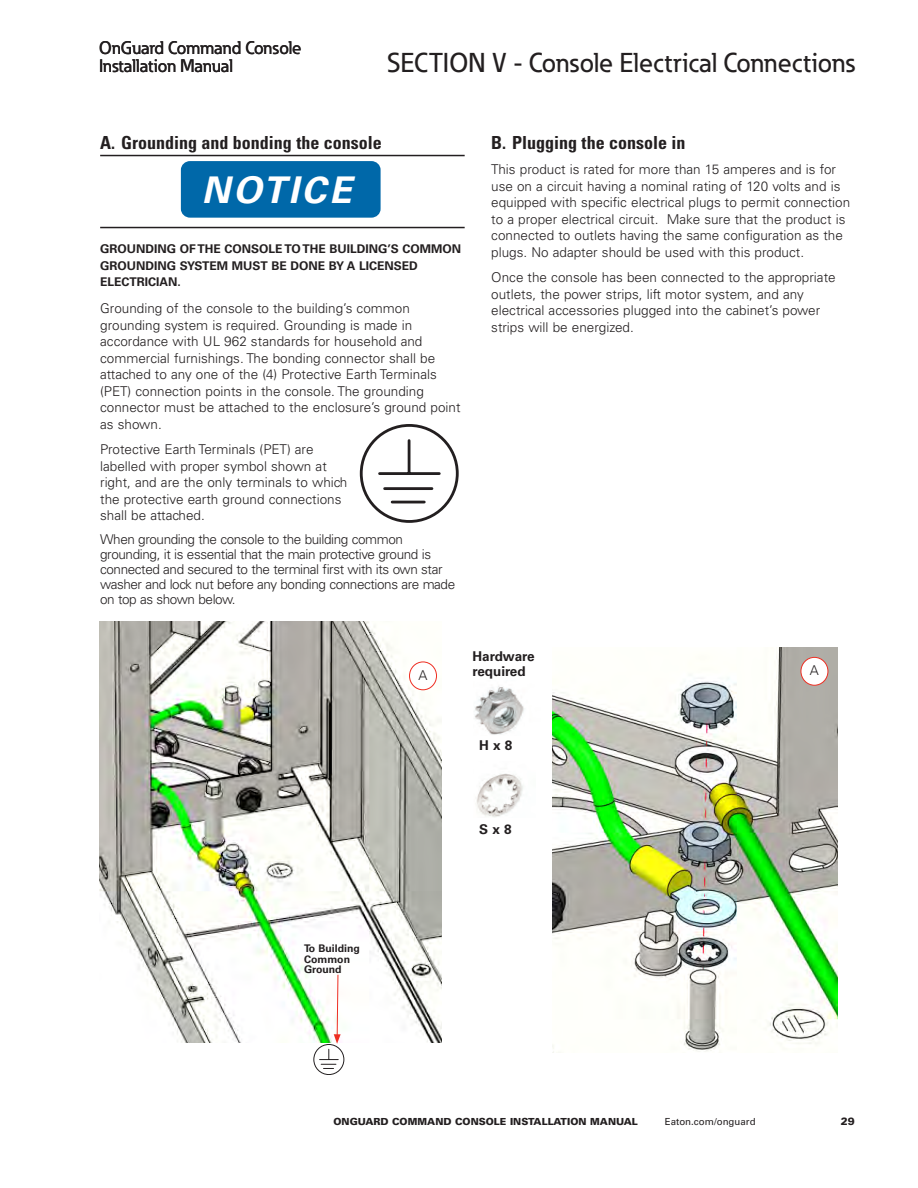
<style>
.page{position:relative;width:918px;height:1188px;background:#fff}
.page>*{position:absolute;margin:0;border:0;box-sizing:border-box;transform-origin:0 0}
.t1{font:italic 700 36.75px "Univers LT Std";letter-spacing:.08em;color:#fff}
._00_Header_Flush_Lef{font:500 27px "Eaton";color:#231f20}
._01_Head2{font:700 condensed 18px "Univers LT Std";color:#231f20}
._00_Header_Flush_Lef-2{font:500 18px "Eaton";color:#231f20}
.Body_9_11__6_NCOOK{font:300 13.5px/16.5px "Univers LT Std";color:#231f20}
.Tight_Body_9_10__p3{font:300 13.5px/15px "Univers LT Std";letter-spacing:-.03em;color:#231f20}
._02_Body{font:700 13.5px/15px "Univers LT Std";color:#231f20}
._10_Warning_Voltage{font:700 12px/16.5px "Univers LT Std";color:#231f20}
._06_Callout{font:700 10.5px/10.5px "Univers LT Std";color:#231f20}
.t2{font:900 10.5px "Univers LT Std";color:#231f20}
.t3{font:900 9.75px "Univers LT Std";color:#231f20}
.t4{font:9.75px "Univers LT Std";color:#231f20}
</style>
<div class="page">
<hr style="left:100px;top:155px;width:365px;height:1px;background:#231f20">
<hr style="left:100px;top:227px;width:365px;height:1px;background:#231f20">
<div style="left:182px;top:162px;width:198px;height:55px;background:#0068a9;border-radius:8px"></div>
<div style="left:181px;top:161px;width:200px;height:57px;border:2px solid #0068a9;border-radius:8px"></div>
<div style="left:360px;top:424px;width:99px;height:99px;border:3px solid #231f20;border-radius:50%"></div>
<hr style="left:380px;top:472px;width:59px;height:3px;background:#231f20">
<hr style="left:385px;top:487px;width:47px;height:3px;background:#231f20">
<hr style="left:392px;top:501px;width:32px;height:2px;background:#231f20">
<hr style="left:408px;top:441px;width:2px;height:32px;background:#231f20">
<img style="left:99px;top:621px;width:343px;height:422px">
<img style="left:552px;top:648px;width:285px;height:405px">
<div style="left:410px;top:662px;width:27px;height:28px;background:#fff;border-radius:50%"></div>
<div style="left:409px;top:662px;width:28px;height:28px;border:1px solid #ee2e22;border-radius:50%"></div>
<div style="left:801px;top:657px;width:27px;height:28px;background:#fff;border-radius:50%"></div>
<div style="left:801px;top:657px;width:27px;height:29px;border:1px solid #ee2e22;border-radius:50%"></div>
<img style="left:474px;top:686px;width:50px;height:49px">
<div style="left:313px;top:1044px;width:31px;height:31px;border:1px solid #231f20;border-radius:50%"></div>
<svg style="left:320px;top:974px;width:21px;height:95px"></svg>
<img style="left:476px;top:773px;width:47px;height:44px">
<p class="_00_Header_Flush_Lef-2" style="left:99px;top:37px;width:204px">OnGuard Command Console</p>
<p class="_00_Header_Flush_Lef-2" style="left:99px;top:55px;width:136px">Installation Manual</p>
<p class="_00_Header_Flush_Lef" style="left:387px;top:46px;width:469px">SECTION V - Console Electrical Connections</p>
<p class="_01_Head2" style="left:100px;top:131px;width:283px">A. Grounding and bonding the console</p>
<p class="t1" style="left:202px;top:169px;width:151px">NOTICE</p>
<p class="_10_Warning_Voltage" style="left:100px;top:241px;width:363px">GROUNDING OF THE CONSOLE TO THE BUILDING’S COMMON<br>GROUNDING SYSTEM MUST BE DONE BY A LICENSED<br>ELECTRICIAN.</p>
<p class="Body_9_11__6_NCOOK" style="left:100px;top:300px;width:362px">Grounding of the console to the building’s common grounding system is required. Grounding is made in accordance with UL 962 standards for household and commercial furnishings. The bonding connector shall be attached to any one of the (4) Protective Earth Terminals (PET) connection points in the console. The grounding connector must be attached to the enclosure’s ground point as shown.</p>
<p class="Body_9_11__6_NCOOK" style="left:100px;top:441px;width:249px">Protective Earth Terminals (PET) are labelled with proper symbol shown at right, and are the only terminals to which the protective earth ground connections shall be attached.</p>
<p class="Tight_Body_9_10__p3" style="left:100px;top:532px;width:357px">When grounding the console to the building common grounding, it is essential that the main protective ground is connected and secured to the terminal first with its own star washer and lock nut before any bonding connections are made on top as shown below.</p>
<p class="_01_Head2" style="left:491px;top:131px;width:196px">B. Plugging the console in</p>
<p class="Body_9_11__6_NCOOK" style="left:491px;top:161px;width:360px">This product is rated for more than 15 amperes and is for use on a circuit having a nominal rating of 120 volts and is equipped with specific electrical plugs to permit connection to a proper electrical circuit. Make sure that the product is connected to outlets having the same configuration as the plugs. No adapter should be used with this product.</p>
<p class="Body_9_11__6_NCOOK" style="left:491px;top:269px;width:346px">Once the console has been connected to the appropriate outlets, the power strips, lift motor system, and any electrical accessories plugged into the cabinet’s power strips will be energized.</p>
<p class="_02_Body" style="left:473px;top:649px;width:64px">Hardware required</p>
<p class="Body_9_11__6_NCOOK" style="left:418px;top:667px;width:11px">A</p>
<p class="Body_9_11__6_NCOOK" style="left:810px;top:662px;width:11px">A</p>
<p class="_02_Body" style="left:479px;top:738px;width:35px">H x 8</p>
<p class="_06_Callout" style="left:304px;top:943px;width:57px">To Building<br>Common<br>Ground</p>
<p class="_02_Body" style="left:479px;top:822px;width:34px">S x 8</p>
<p class="t3" style="left:333px;top:1115px;width:306px">ONGUARD COMMAND CONSOLE INSTALLATION MANUAL</p>
<p class="t4" style="left:665px;top:1116px;width:92px">Eaton.com/onguard</p>
<p class="t2" style="left:841px;top:1115px;width:16px">29</p>
</div>
